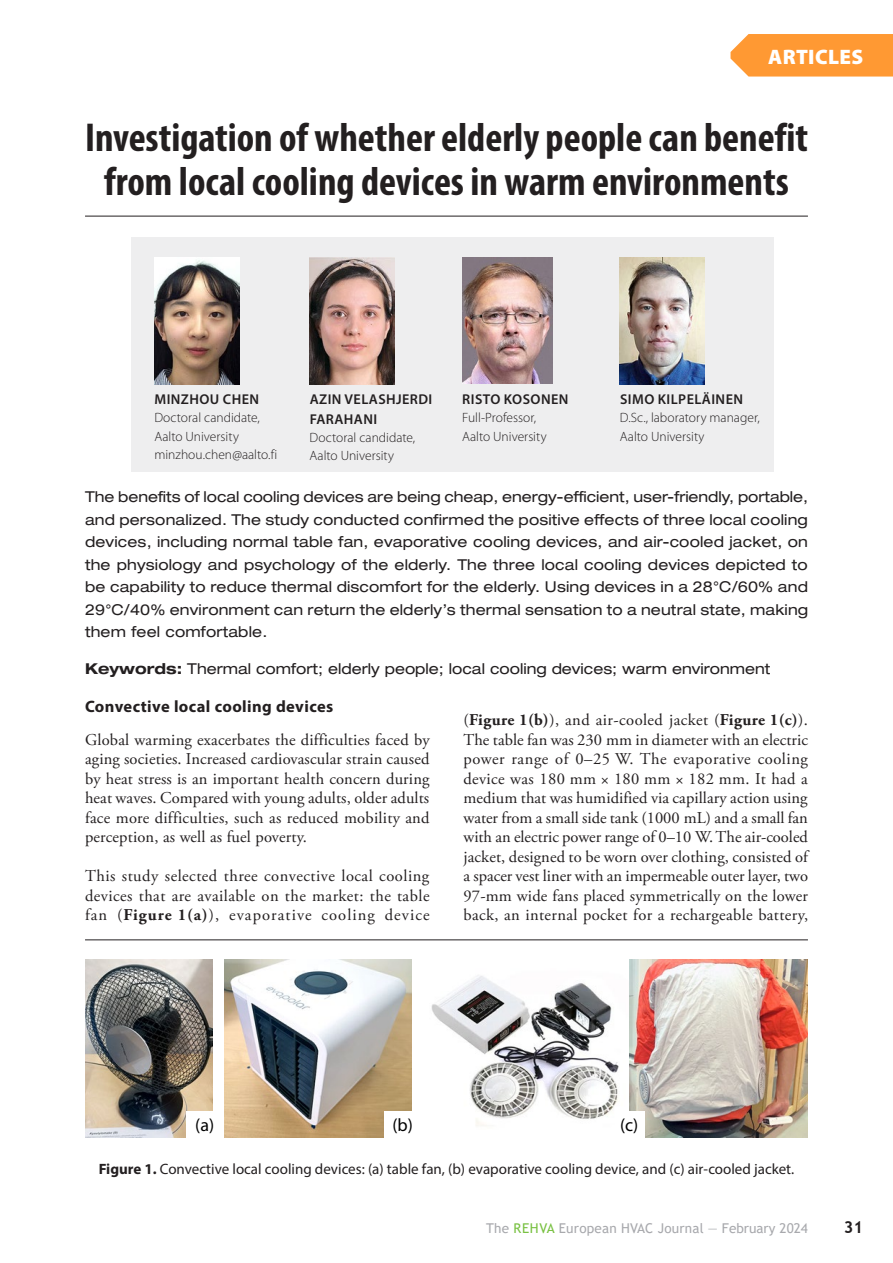
<style>
.page{position:relative;width:893px;height:1263px;background:#fff}
.page>*{position:absolute;margin:0;border:0;box-sizing:border-box;transform-origin:0 0}
.Heading_1{font:700 condensed 40.5px/43.5px "Myriad Pro";color:#231f20;text-align:center}
.t1{font:900 21px "Myriad Pro";letter-spacing:.02em;color:#fff}
.t2{font:18px "Myriad Pro";color:#000}
.t3{font:16.5px/19.5px "Adobe Garamond Pro";letter-spacing:.02em;color:#231f20;text-align:justify}
.Heading_2{font:700 16.5px "Myriad Pro";letter-spacing:.025em;color:#231f20}
.zPage_Number{font:700 16.5px "Trebuchet MS";color:#231f20}
.Heading_4{font:expanded 15px/22.5px "Helvetica Neue LT Std";letter-spacing:.01em;color:#231f20;text-align:justify}
.t4{font:15px "Myriad Pro";color:#231f20}
.Heading_4_keywords{font:expanded 15px "Helvetica Neue LT Std";color:#231f20}
.Heading_6{font:600 14.25px/19.5px "Myriad Pro";letter-spacing:.03em;color:#231f20}
.Heading_5{font:300 13.5px "Myriad Pro";color:#231f20}
.t5{font:13.5px "Trebuchet MS";letter-spacing:.015em;color:#a8a9ad}
.s1{font-weight:700}
.s2{color:#79c142}
</style>
<div class="page">
<img style="left:431px;top:976px;width:188px;height:150px">
<img style="left:629px;top:959px;width:179px;height:179px">
<img style="left:224px;top:959px;width:188px;height:179px">
<img style="left:85px;top:959px;width:128px;height:179px">
<div style="left:617px;top:1111px;width:27px;height:27px;background:#fff"></div>
<div style="left:384px;top:1111px;width:28px;height:27px;background:#fff"></div>
<div style="left:186px;top:1111px;width:27px;height:27px;background:#fff"></div>
<div style="left:132px;top:238px;width:642px;height:234px;background:#eeeeef"></div>
<img style="left:462px;top:257px;width:90px;height:127px">
<img style="left:620px;top:257px;width:85px;height:128px">
<img style="left:310px;top:257px;width:85px;height:128px">
<img style="left:154px;top:257px;width:85px;height:128px">
<hr style="left:85px;top:216px;width:723px;height:1px;background:#231f20">
<hr style="left:85px;top:939px;width:723px;height:1px;background:#231f20">
<svg style="left:730px;top:34px;width:163px;height:43px;background:#ff9f3f"></svg>
<p class="t1" style="left:768px;top:43px;width:96px">ARTICLES</p>
<p class="Heading_1" style="left:85px;top:115px;width:724px">Investigation of whether elderly people can benefit from local cooling devices in warm environments</p>
<p class="Heading_6" style="left:154px;top:390px;width:106px">MINZHOU CHEN</p>
<p class="Heading_5" style="left:154px;top:410px;width:107px">Doctoral candidate,</p>
<p class="Heading_5" style="left:154px;top:428px;width:86px">Aalto University</p>
<p class="Heading_5" style="left:154px;top:446px;width:124px">minzhou.chen@aalto.fi</p>
<p class="Heading_6" style="left:310px;top:390px;width:124px">AZIN VELASHJERDI<br>FARAHANI</p>
<p class="Heading_5" style="left:310px;top:429px;width:107px">Doctoral candidate,</p>
<p class="Heading_5" style="left:310px;top:447px;width:86px">Aalto University</p>
<p class="Heading_6" style="left:462px;top:390px;width:108px">RISTO KOSONEN</p>
<p class="Heading_5" style="left:462px;top:410px;width:76px">Full-Professor,</p>
<p class="Heading_5" style="left:462px;top:428px;width:86px">Aalto University</p>
<p class="Heading_6" style="left:620px;top:390px;width:124px">SIMO KILPELÄINEN</p>
<p class="Heading_5" style="left:620px;top:410px;width:141px">D.Sc., laboratory manager,</p>
<p class="Heading_5" style="left:620px;top:428px;width:86px">Aalto University</p>
<p class="Heading_4" style="left:85px;top:485px;width:725px">The benefits of local cooling devices are being cheap, energy-efficient, user-friendly, portable, and personalized. The study conducted confirmed the positive effects of three local cooling devices, including normal table fan, evaporative cooling devices, and air-cooled jacket, on the physiology and psychology of the elderly. The three local cooling devices depicted to be capability to reduce thermal discomfort for the elderly. Using devices in a 28°C/60% and 29°C/40% environment can return the elderly’s thermal sensation to a neutral state, making them feel comfortable.</p>
<p class="Heading_4_keywords" style="left:85px;top:659px;width:687px"><span class="s1">Keywords:</span> Thermal comfort; elderly people; local cooling devices; warm environment</p>
<p class="Heading_2" style="left:85px;top:696px;width:250px">Convective local cooling devices</p>
<p class="t3" style="left:85px;top:730px;width:346px">Global warming exacerbates the difficulties faced by aging societies. Increased cardiovascular strain caused by heat stress is an important health concern during heat waves. Compared with young adults, older adults face more difficulties, such as reduced mobility and perception, as well as fuel poverty.</p>
<p class="t3" style="left:85px;top:867px;width:346px">This study selected three convective local cooling devices that are available on the market: the table fan (<span class="s1">Figure 1(a)</span>), evaporative cooling device</p>
<p class="t3" style="left:463px;top:711px;width:346px">(<span class="s1">Figure 1(b)</span>), and air-cooled jacket (<span class="s1">Figure 1(c)</span>).<br>The table fan was 230 mm in diameter with an electric power range of 0–25 W. The evaporative cooling device was 180 mm × 180 mm × 182 mm. It had a medium that was humidified via capillary action using water from a small side tank (1000 mL) and a small fan with an electric power range of 0–10 W. The air-cooled jacket, designed to be worn over clothing, consisted of a spacer vest liner with an impermeable outer layer, two 97-mm wide fans placed symmetrically on the lower back, an internal pocket for a rechargeable battery,</p>
<p class="t2" style="left:195px;top:1113px;width:20px">(a)</p>
<p class="t2" style="left:392px;top:1113px;width:22px">(b)</p>
<p class="t2" style="left:620px;top:1113px;width:20px">(c)</p>
<p class="t4" style="left:99px;top:1159px;width:697px"><span class="s1">Figure 1.</span> Convective local cooling devices: (a) table fan, (b) evaporative cooling device, and (c) air-cooled jacket.</p>
<p class="t5" style="left:486px;top:1220px;width:323px">The <span class="s2">REHVA</span> European HVAC Journal — February 2024</p>
<p class="zPage_Number" style="left:844px;top:1217px;width:21px">31</p>
</div>
